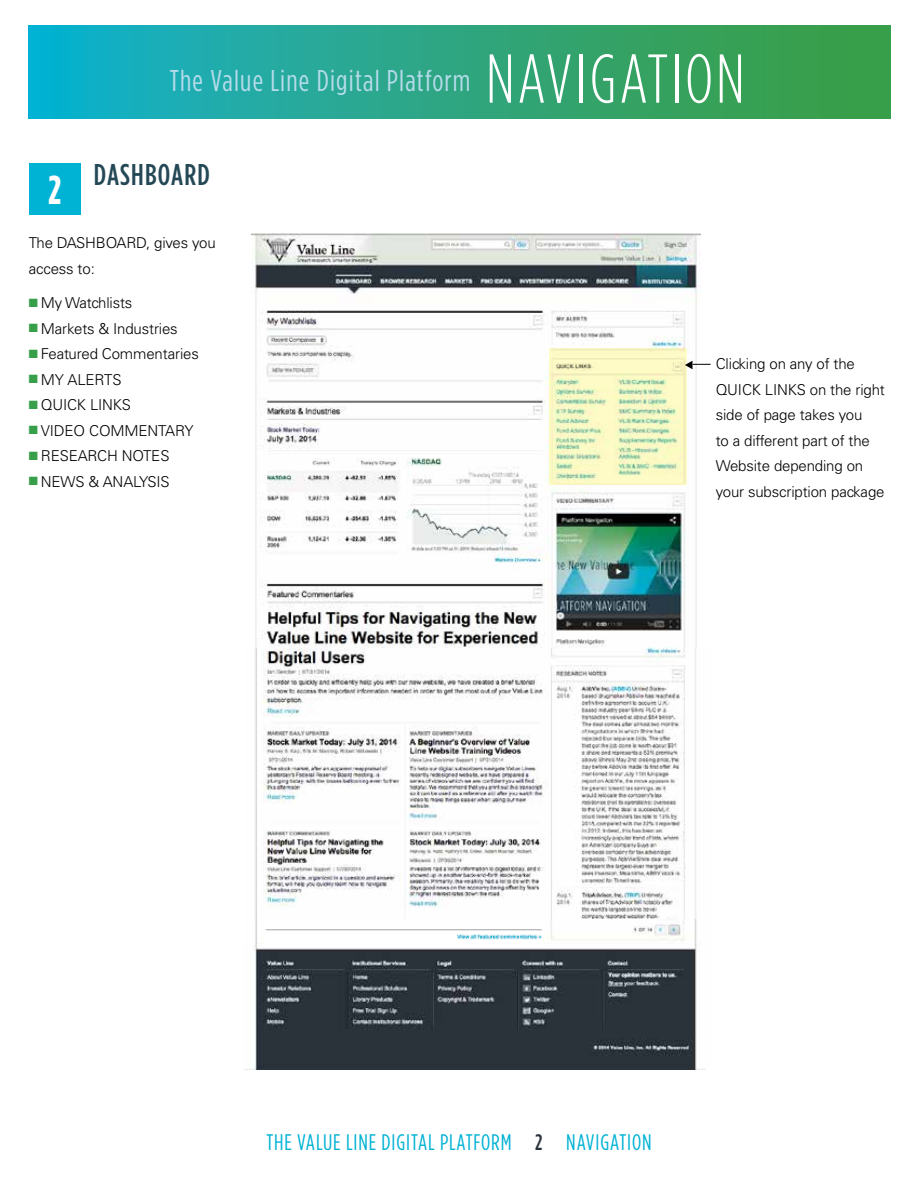
<style>
.page{position:relative;width:918px;height:1188px;background:#fff}
.page>*{position:absolute;margin:0;border:0;box-sizing:border-box;transform-origin:0 0}
.t1{font:300 69px "Gotham Condensed";letter-spacing:.04em;color:#fff}
.t2{font:700 40.5px "Gotham Condensed";color:#fff}
.t3{font:30px "Gotham Condensed";letter-spacing:.04em;color:#b6dceb}
.t4{font:500 30px "Gotham Condensed";letter-spacing:.04em;color:#254856}
.t5{font:22.5px "Gotham Condensed";letter-spacing:.04em;color:#00b2d4}
.t6{font:300 15px/25.5px "Univers LT Std";letter-spacing:-.01em;color:#000}
.s1{color:#379f49}
.s2{font-weight:500;color:#2a323b}
</style>
<div class="page">
<svg style="left:29px;top:26px;width:862px;height:93px"></svg>
<div style="left:29px;top:163px;width:51px;height:51px;background:#00b2d4"></div>
<img style="left:252px;top:233px;width:448px;height:415px">
<img style="left:255px;top:648px;width:441px;height:271px">
<img style="left:245px;top:919px;width:461px;height:151px">
<img style="left:264px;top:919px;width:278px;height:27px">
<svg style="left:549px;top:348px;width:138px;height:136px;fill:#f9f9c4"></svg>
<svg style="left:685px;top:361px;width:26px;height:8px"></svg>
<h3 class="t3" style="left:170px;top:64px;width:302px">THE VALUE LINE DIGITAL PLATFORM</h3>
<h1 class="t1" style="left:486px;top:42px;width:253px">NAVIGATION</h1>
<h3 class="t4" style="left:94px;top:158px;width:115px">DASHBOARD</h3>
<h2 class="t2" style="left:48px;top:167px;width:14px">2</h2>
<p class="t6" style="left:29px;top:230px;width:189px">The DASHBOARD, gives you access to:</p>
<p class="t6" style="left:29px;top:290px;width:105px"><span class="s1">■</span> My Watchlists</p>
<p class="t6" style="left:29px;top:316px;width:151px"><span class="s1">■</span> Markets &amp; Industries</p>
<p class="t6" style="left:29px;top:341px;width:172px"><span class="s1">■</span> Featured Commentaries</p>
<p class="t6" style="left:29px;top:367px;width:59px"><span class="s1">■</span> My Alerts</p>
<p class="t6" style="left:29px;top:392px;width:102px"><span class="s1">■</span> Quick Li nks</p>
<p class="t6" style="left:29px;top:418px;width:31px"><span class="s1">■</span> Video</p>
<p class="t6" style="left:89px;top:418px;width:23px">Comme</p>
<p class="t6" style="left:148px;top:418px;width:47px">ntarY</p>
<p class="t6" style="left:29px;top:443px;width:33px"><span class="s1">■</span> Research</p>
<p class="t6" style="left:122px;top:443px;width:11px">Notes</p>
<p class="t6" style="left:29px;top:469px;width:24px"><span class="s1">■</span> News</p>
<p class="t6" style="left:88px;top:469px;width:67px">&amp; Analysis</p>
<p class="t6" style="left:716px;top:351px;width:171px">Clicking on any of the<br>QUICK LINKS on the right side of page takes you<br>to a different part of the<br>Website depending on your subscription package</p>
<h3 class="t5" style="left:266px;top:1130px;width:387px">THE VALUE LINE DIGITAL PLATFORM <span class="s2">2</span> NAVIGATION</h3>
</div>
